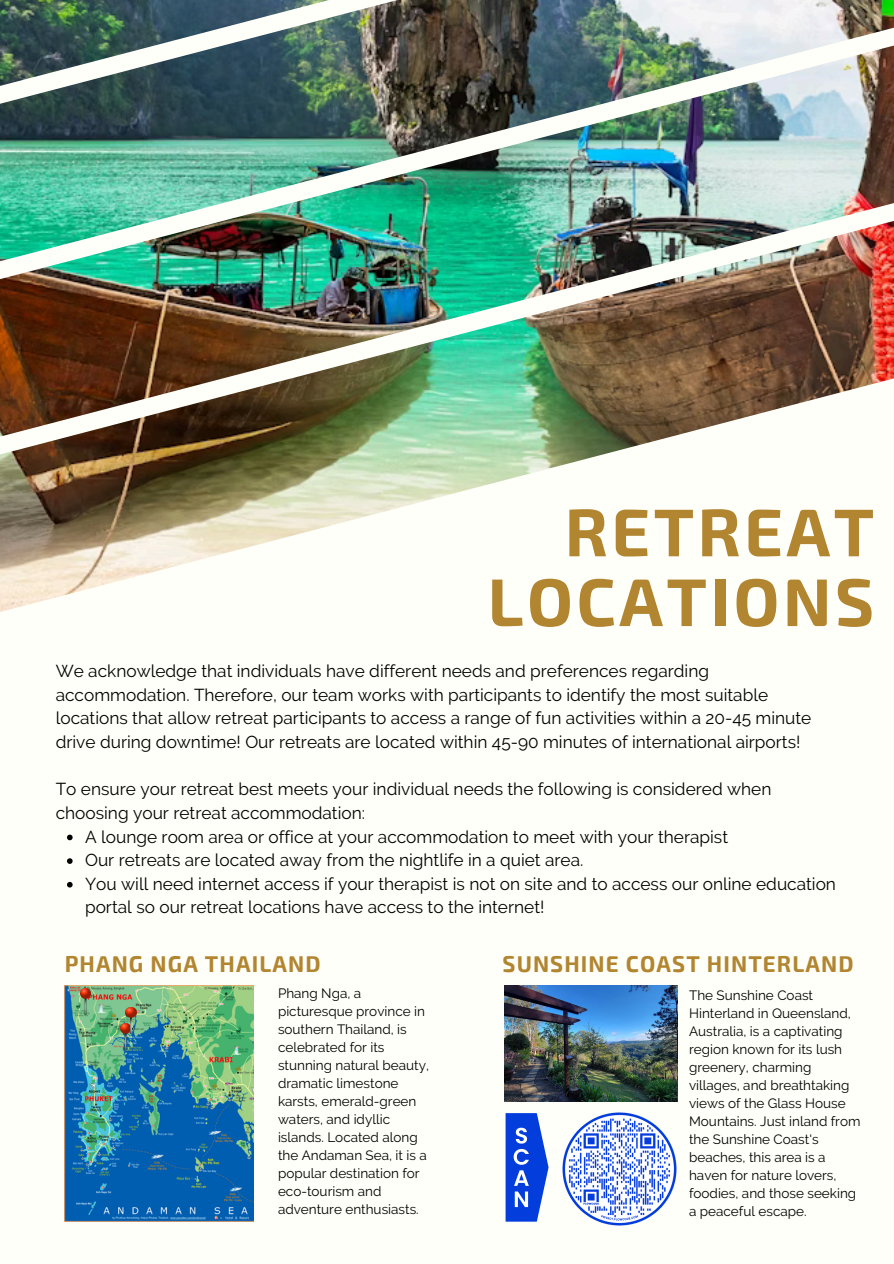
<style>
.page{position:relative;width:894px;height:1264px;background:#fff}
.page>*{position:absolute;margin:0;border:0;box-sizing:border-box;transform-origin:0 0}
.t1{font:700 67.35px/69.8px "Exo 2";letter-spacing:.05em;color:#b28530;text-align:right}
.t2{font:700 22.35px "Exo 2";letter-spacing:.05em;color:#b28530}
.t3{font:17.25px/23.7px "Raleway";color:#000}
.t4{font:13.5px/18px "Raleway";color:#000}
</style>
<div class="page">
<div style="left:0;top:0;width:893px;height:1263px;background:#fffff9"></div>
<img style="left:0;top:0;width:893px;height:612px">
<img style="left:65px;top:985px;width:189px;height:236px">
<img style="left:120px;top:1023px;width:11px;height:26px">
<img style="left:80px;top:988px;width:10px;height:26px">
<img style="left:126px;top:1007px;width:10px;height:26px">
<img style="left:504px;top:985px;width:173px;height:116px">
<img style="left:562px;top:1112px;width:115px;height:114px">
<svg style="left:505px;top:1113px;width:43px;height:108px"></svg>
<svg style="left:67px;top:834px;width:6px;height:6px"></svg>
<svg style="left:67px;top:858px;width:6px;height:5px"></svg>
<svg style="left:67px;top:881px;width:6px;height:6px"></svg>
<h1 class="t1" style="left:487px;top:494px;width:388px">RETREAT<br>LOCATIONS</h1>
<h3 class="t3" style="left:56px;top:659px;width:757px">We acknowledge that individuals have different needs and preferences regarding accommodation. Therefore, our team works with participants to identify the most suitable locations that allow retreat participants to access a range of fun activities within a 20-45 minute drive during downtime! Our retreats are located within 45-90 minutes of international airports!</h3>
<h3 class="t3" style="left:56px;top:777px;width:717px">To ensure your retreat best meets your individual needs the following is considered when choosing your retreat accommodation:</h3>
<p class="t3" style="left:85px;top:824px;width:644px">A lounge room area or office at your accommodation to meet with your therapist</p>
<p class="t3" style="left:85px;top:848px;width:499px">Our retreats are located away from the nightlife in a quiet area.</p>
<p class="t3" style="left:85px;top:871px;width:752px">You will need internet access if your therapist is not on site and to access our online education portal so our retreat locations have access to the internet!</p>
<h2 class="t2" style="left:65px;top:949px;width:257px">PHANG NGA THAILAND</h2>
<h2 class="t2" style="left:502px;top:949px;width:352px">SUNSHINE COAST HINTERLAND</h2>
<p class="t4" style="left:278px;top:983px;width:152px">Phang Nga, a picturesque province in southern Thailand, is celebrated for its stunning natural beauty, dramatic limestone karsts, emerald-green waters, and idyllic islands. Located along the Andaman Sea, it is a popular destination for eco-tourism and adventure enthusiasts.</p>
<p class="t4" style="left:689px;top:986px;width:173px">The Sunshine Coast<br>Hinterland in Queensland,<br>Australia, is a captivating region known for its lush greenery, charming villages, and breathtaking views of the Glass House<br>Mountains. Just inland from the Sunshine Coast's beaches, this area is a haven for nature lovers, foodies, and those seeking a peaceful escape.</p>
</div>
